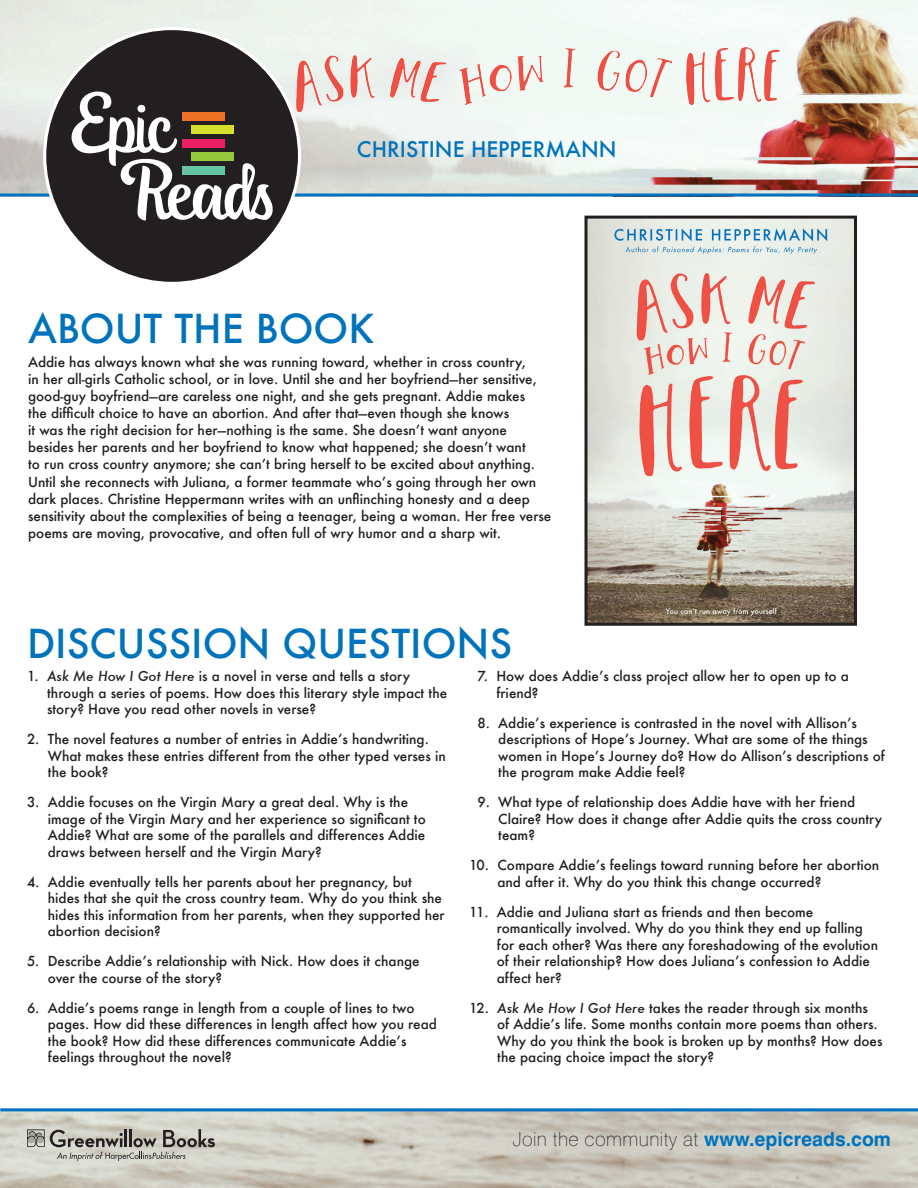
<style>
.page{position:relative;width:918px;height:1188px;background:#fff}
.page>*{position:absolute;margin:0;border:0;box-sizing:border-box;transform-origin:0 0}
.t1{font:500 39px "Futura";color:#0073bd}
.t2{font:500 21px "Futura";color:#0073bd}
.t3{font:100 19.5px "Swiss 721 BT";letter-spacing:.02em;color:#231f20}
.t4{font:500 13.5px/16.5px "Futura";color:#231f20}
.s1{font-style:italic}
.s2{font-weight:700;color:#0073bd}
</style>
<div class="page">
<img style="left:589px;top:220px;width:264px;height:402px">
<div style="left:585px;top:216px;width:272px;height:410px;border:3px solid #231f20"></div>
<img style="left:0;top:1111px;width:918px;height:77px">
<img style="left:1px;top:0;width:917px;height:197px">
<hr style="left:0;top:194px;width:918px;height:2px;background:#0073bd">
<hr style="left:0;top:1108px;width:918px;height:3px;background:#0073bd">
<svg style="left:27px;top:1129px;width:188px;height:32px;background:#adaca4"></svg>
<div style="left:45px;top:29px;width:255px;height:254px;background:#231f20;border-radius:50%"></div>
<svg style="left:71px;top:91px;width:202px;height:129px"></svg>
<img style="left:294px;top:55px;width:151px;height:57px">
<img style="left:460px;top:48px;width:212px;height:56px">
<img style="left:687px;top:47px;width:92px;height:58px">
<p class="t2" style="left:357px;top:135px;width:261px">CHRISTINE HEPPERMANN</p>
<p class="t1" style="left:28px;top:302px;width:348px">ABOUT THE BOOK</p>
<p class="t4" style="left:28px;top:353px;width:525px;line-height:17.1px">Addie has always known what she was running toward, whether in cross country,<br>in her all-girls Catholic school, or in love. Until she and her boyfriend—her sensitive, good-guy boyfriend—are careless one night, and she gets pregnant. Addie makes<br>the difficult choice to have an abortion. And after that—even though she knows<br>it was the right decision for her—nothing is the same. She doesn’t want anyone besides her parents and her boyfriend to know what happened; she doesn’t want<br>to run cross country anymore; she can’t bring herself to be excited about anything.<br>Until she reconnects with Juliana, a former teammate who’s going through her own dark places. Christine Heppermann writes with an unflinching honesty and a deep sensitivity about the complexities of being a teenager, being a woman. Her free verse poems are moving, provocative, and often full of wry humor and a sharp wit.</p>
<p class="t1" style="left:27px;top:617px;width:487px">DISCUSSION QUESTIONS</p>
<p class="t4" style="left:47px;top:668px;width:402px;text-indent:-20px">1. <span class="s1">Ask Me How I Got Here</span> is a novel in verse and tells a story through a series of poems. How does this literary style impact the story? Have you read other novels in verse?</p>
<p class="t4" style="left:48px;top:731px;width:399px;text-indent:-21px">2. The novel features a number of entries in Addie’s handwriting.<br>What makes these entries different from the other typed verses in the book?</p>
<p class="t4" style="left:48px;top:794px;width:380px;text-indent:-21px">3. Addie focuses on the Virgin Mary a great deal. Why is the image of the Virgin Mary and her experience so significant to Addie? What are some of the parallels and differences Addie draws between herself and the Virgin Mary?</p>
<p class="t4" style="left:48px;top:873px;width:398px;text-indent:-21px">4. Addie eventually tells her parents about her pregnancy, but hides that she quit the cross country team. Why do you think she hides this information from her parents, when they supported her abortion decision?</p>
<p class="t4" style="left:48px;top:953px;width:373px;text-indent:-21px">5. Describe Addie’s relationship with Nick. How does it change over the course of the story?</p>
<p class="t4" style="left:48px;top:999px;width:391px;text-indent:-21px">6. Addie’s poems range in length from a couple of lines to two pages. How did these differences in length affect how you read the book? How did these differences communicate Addie’s feelings throughout the novel?</p>
<p class="t4" style="left:496px;top:668px;width:354px;text-indent:-19px">7. How does Addie’s class project allow her to open up to a friend?</p>
<p class="t4" style="left:498px;top:714px;width:388px;text-indent:-21px">8. Addie’s experience is contrasted in the novel with Allison’s descriptions of Hope’s Journey. What are some of the things women in Hope’s Journey do? How do Allison’s descriptions of the program make Addie feel?</p>
<p class="t4" style="left:498px;top:794px;width:385px;text-indent:-21px">9. What type of relationship does Addie have with her friend<br>Claire? How does it change after Addie quits the cross country team?</p>
<p class="t4" style="left:497px;top:857px;width:383px;text-indent:-28px">10. Compare Addie’s feelings toward running before her abortion and after it. Why do you think this change occurred?</p>
<p class="t4" style="left:497px;top:903px;width:383px;text-indent:-28px">11. Addie and Juliana start as friends and then become romantically involved. Why do you think they end up falling for each other? Was there any foreshadowing of the evolution of their relationship? How does Juliana’s confession to Addie affect her?</p>
<p class="t4" style="left:497px;top:999px;width:387px;text-indent:-28px">12. <span class="s1">Ask Me How I Got Here</span> takes the reader through six months of Addie’s life. Some months contain more poems than others.<br>Why do you think the book is broken up by months? How does the pacing choice impact the story?</p>
<p class="t3" style="left:512px;top:1128px;width:380px">Join the community at <span class="s2">www.epicreads.com</span></p>
</div>
